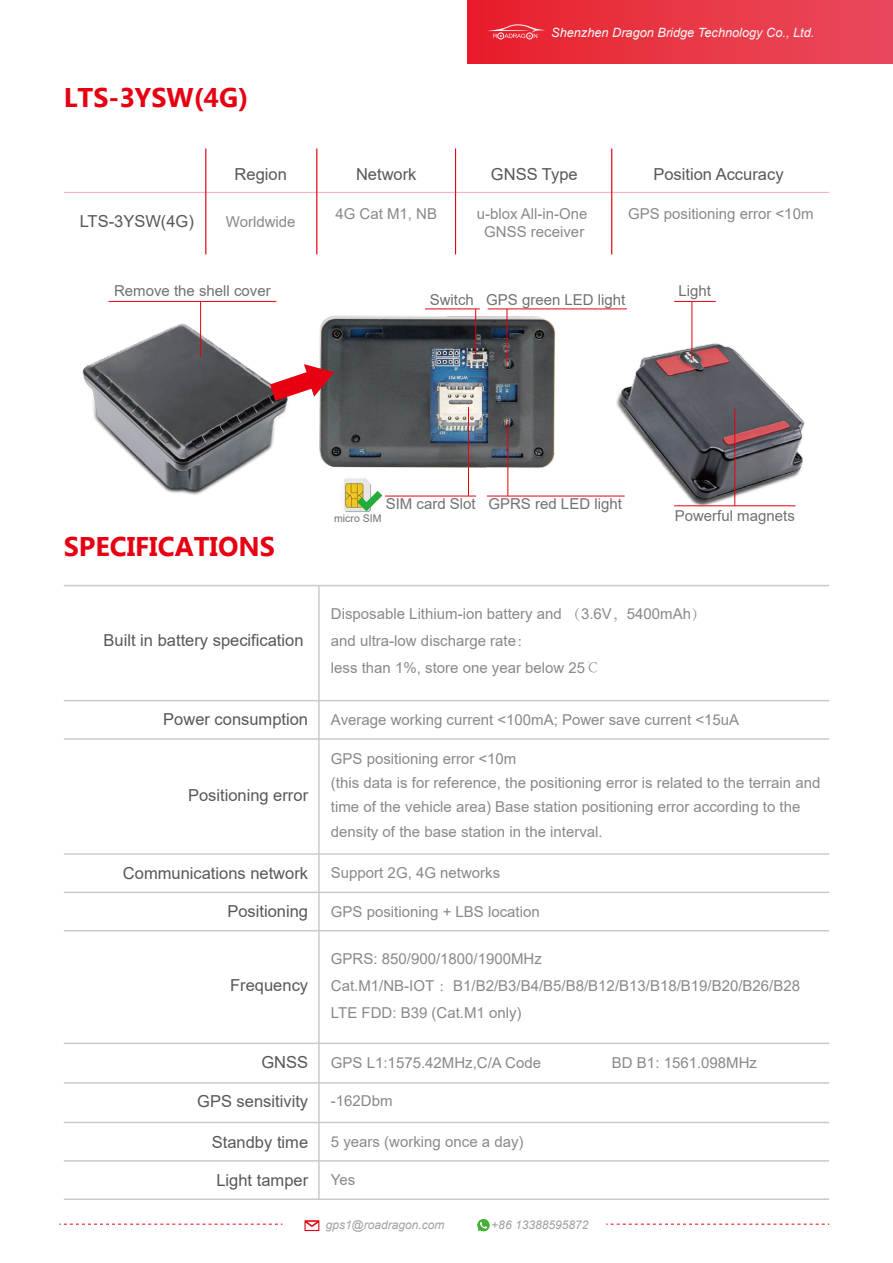
<style>
.page{position:relative;width:893px;height:1263px;background:#fff}
.page>*{position:absolute;margin:0;border:0;box-sizing:border-box;transform-origin:0 0}
.t1{font:700 27px "Microsoft New Tai Lue";color:#e60012}
.t2{font:16.5px "Arial";color:#595757}
.t3{font:15px/27px "Arial";color:#898989}
.t4{font:15px "Arial";color:#727171}
.t5{font:italic 12.75px "Arial";color:#f7f8f8}
.t6{font:italic 12px "Arial";color:#9fa0a0}
.t7{font:10.5px "Arial";color:#727171}
.s1{font-family:"Adobe Song Std";font-weight:300}
</style>
<div class="page">
<img style="left:596px;top:331px;width:209px;height:176px">
<img style="left:82px;top:312px;width:206px;height:183px">
<img style="left:319px;top:308px;width:239px;height:169px">
<img style="left:335px;top:470px;width:42px;height:43px">
<div style="left:467px;top:0;width:426px;height:64px;background:linear-gradient(to right,#e81f2a,#e94b5d)"></div>
<hr style="left:64px;top:192px;width:765px;height:1px;background:#e60012">
<hr style="left:205px;top:148px;width:1px;height:106px;background:#e60012">
<hr style="left:316px;top:148px;width:1px;height:106px;background:#e60012">
<hr style="left:455px;top:148px;width:1px;height:106px;background:#e60012">
<hr style="left:611px;top:148px;width:1px;height:106px;background:#e60012">
<hr style="left:64px;top:585px;width:765px;height:1px;background:#c9caca">
<hr style="left:64px;top:700px;width:765px;height:1px;background:#c9caca">
<hr style="left:64px;top:738px;width:765px;height:2px;background:#c9caca">
<hr style="left:64px;top:853px;width:765px;height:2px;background:#c9caca">
<hr style="left:64px;top:892px;width:765px;height:1px;background:#c9caca">
<hr style="left:64px;top:930px;width:765px;height:1px;background:#c9caca">
<hr style="left:64px;top:1122px;width:765px;height:1px;background:#c9caca">
<hr style="left:64px;top:1082px;width:765px;height:2px;background:#c9caca">
<hr style="left:64px;top:1042px;width:765px;height:2px;background:#c9caca">
<hr style="left:64px;top:1160px;width:765px;height:1px;background:#c9caca">
<hr style="left:64px;top:1198px;width:765px;height:2px;background:#c9caca">
<hr style="left:318px;top:586px;width:2px;height:613px;background:#c9caca">
<svg style="left:487px;top:24px;width:58px;height:15px"></svg>
<svg style="left:59px;top:1224px;width:223px;height:1px"></svg>
<svg style="left:606px;top:1224px;width:223px;height:1px"></svg>
<svg style="left:304px;top:1220px;width:15px;height:11px"></svg>
<svg style="left:477px;top:1219px;width:13px;height:13px"></svg>
<hr style="left:200px;top:301px;width:1px;height:56px;background:#e60012">
<hr style="left:108px;top:301px;width:168px;height:1px;background:#e60012">
<hr style="left:734px;top:409px;width:1px;height:97px;background:#e60012">
<hr style="left:674px;top:505px;width:121px;height:1px;background:#e60012">
<hr style="left:475px;top:309px;width:1px;height:48px;background:#e60012">
<hr style="left:425px;top:309px;width:55px;height:1px;background:#e60012">
<hr style="left:385px;top:496px;width:91px;height:1px;background:#e60012">
<hr style="left:674px;top:301px;width:42px;height:1px;background:#e60012">
<hr style="left:468px;top:407px;width:1px;height:89px;background:#e60012">
<hr style="left:487px;top:496px;width:138px;height:1px;background:#e60012">
<hr style="left:507px;top:421px;width:1px;height:75px;background:#e60012">
<hr style="left:691px;top:301px;width:1px;height:59px;background:#e60012">
<svg style="left:357px;top:491px;width:25px;height:20px"></svg>
<svg style="left:270px;top:364px;width:64px;height:37px"></svg>
<hr style="left:507px;top:309px;width:1px;height:55px;background:#e60012">
<hr style="left:488px;top:309px;width:139px;height:1px;background:#e60012">
<h1 class="t1" style="left:64px;top:82px;width:186px">LTS-3YSW(4G)</h1>
<p class="t5" style="left:551px;top:24px;width:265px">Shenzhen Dragon Bridge Technology Co., Ltd.</p>
<p class="t2" style="left:80px;top:210px;width:116px">LTS-3YSW(4G)</p>
<p class="t2" style="left:235px;top:163px;width:54px">Region</p>
<p class="t2" style="left:356px;top:163px;width:62px">Network</p>
<p class="t2" style="left:491px;top:163px;width:88px">GNSS Type</p>
<p class="t2" style="left:653px;top:163px;width:132px">Position Accuracy</p>
<p class="t3" style="left:226px;top:208px;width:71px">Worldwide</p>
<p class="t3" style="left:335px;top:200px;width:103px">4G Cat M1, NB</p>
<p class="t3" style="left:477px;top:200px;width:112px">u-blox All-in-One</p>
<p class="t3" style="left:628px;top:200px;width:187px">GPS positioning error &lt;10m</p>
<p class="t3" style="left:484px;top:218px;width:102px">GNSS receiver</p>
<p class="t4" style="left:114px;top:280px;width:158px">Remove the shell cover</p>
<p class="t4" style="left:430px;top:289px;width:197px">Switch GPS green LED light</p>
<p class="t4" style="left:679px;top:280px;width:34px">Light</p>
<h1 class="t1" style="left:64px;top:531px;width:213px">SPECIFICATIONS</h1>
<p class="t2" style="left:104px;top:629px;width:201px">Built in battery specification</p>
<p class="t2" style="left:163px;top:708px;width:146px">Power consumption</p>
<p class="t2" style="left:188px;top:784px;width:122px">Positioning error</p>
<p class="t4" style="left:386px;top:494px;width:238px">SIM card Slot GPRS red LED light</p>
<p class="t7" style="left:334px;top:511px;width:49px">micro SIM</p>
<p class="t4" style="left:675px;top:505px;width:122px">Powerful magnets</p>
<p class="t3" style="left:331px;top:600px;width:377px">Disposable Lithium-ion battery and <span class="s1">（</span>3.6V<span class="s1">，</span>5400mAh<span class="s1">）</span>and ultra-low discharge rate<span class="s1">：<br></span>less than 1%, store one year below 25<span class="s1">℃</span></p>
<p class="t3" style="left:331px;top:706px;width:410px">Average working current &lt;100mA; Power save current &lt;15uA</p>
<p class="t3" style="left:331px;top:747px;width:491px;line-height:24px">GPS positioning error &lt;10m<br>(this data is for reference, the positioning error is related to the terrain and time of the vehicle area) Base station positioning error according to the density of the base station in the interval.</p>
<p class="t2" style="left:123px;top:862px;width:187px">Communications network</p>
<p class="t3" style="left:331px;top:859px;width:171px">Support 2G, 4G networks</p>
<p class="t2" style="left:227px;top:900px;width:82px">Positioning</p>
<p class="t2" style="left:230px;top:974px;width:79px">Frequency</p>
<p class="t2" style="left:261px;top:1051px;width:48px">GNSS</p>
<p class="t3" style="left:331px;top:898px;width:210px">GPS positioning + LBS location</p>
<p class="t3" style="left:331px;top:945px;width:471px">GPRS: 850/900/1800/1900MHz<br>Cat.M1/NB-IOT <span class="s1">：</span>B1/B2/B3/B4/B5/B8/B12/B13/B18/B19/B20/B26/B28<br>LTE FDD: B39 (Cat.M1 only)</p>
<p class="t3" style="left:331px;top:1049px;width:212px">GPS L1:1575.42MHz,C/A Code</p>
<p class="t3" style="left:612px;top:1049px;width:147px">BD B1: 1561.098MHz</p>
<p class="t2" style="left:197px;top:1089px;width:112px">GPS sensitivity</p>
<p class="t3" style="left:331px;top:1087px;width:63px">-162Dbm</p>
<p class="t2" style="left:212px;top:1130px;width:98px">Standby time</p>
<p class="t2" style="left:216px;top:1169px;width:93px">Light tamper</p>
<p class="t3" style="left:331px;top:1128px;width:194px">5 years (working once a day)</p>
<p class="t3" style="left:331px;top:1166px;width:26px">Yes</p>
<p class="t6" style="left:326px;top:1217px;width:120px">gps1@roadragon.com</p>
<p class="t6" style="left:491px;top:1217px;width:99px">+86 13388595872</p>
</div>
